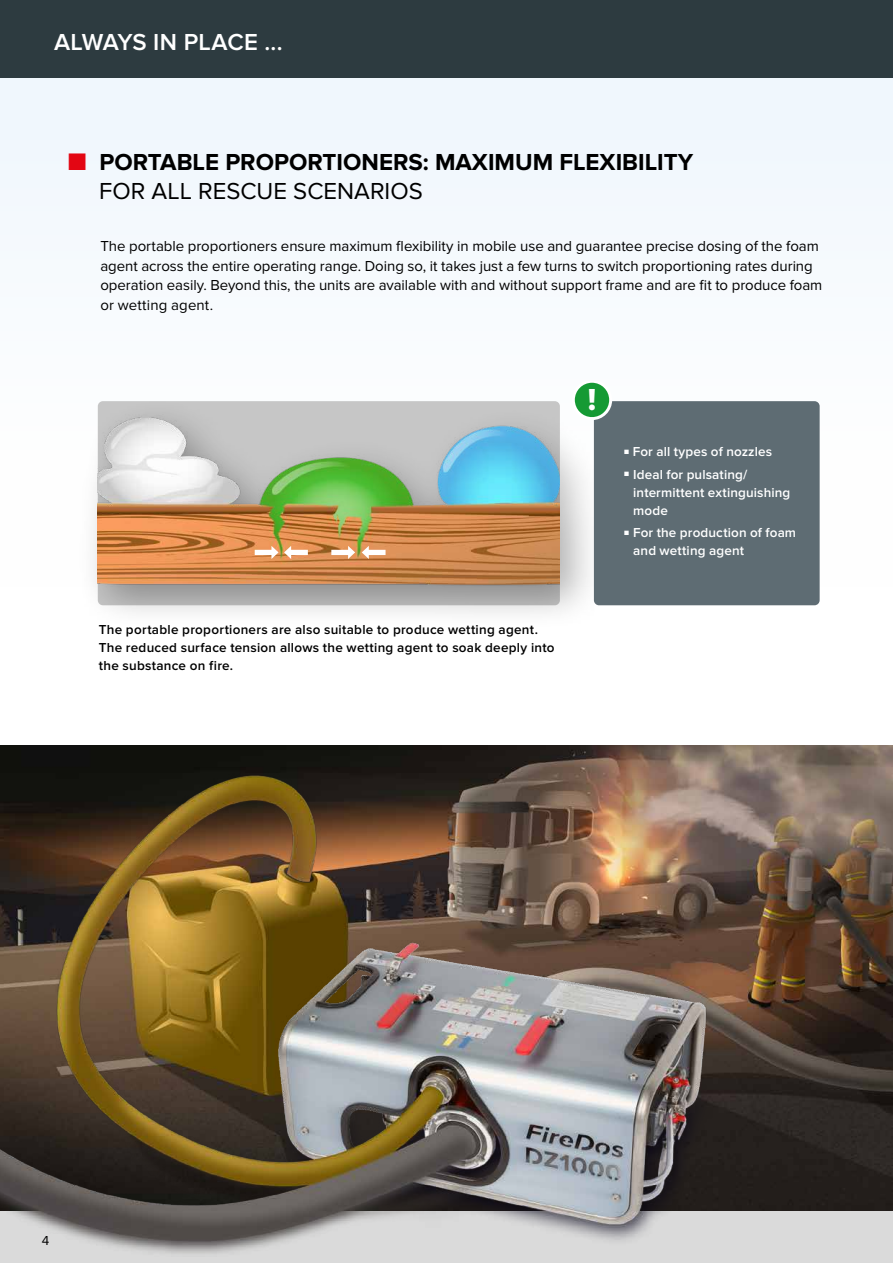
<style>
.page{position:relative;width:893px;height:1263px;background:#fff}
.page>*{position:absolute;margin:0;border:0;box-sizing:border-box;transform-origin:0 0}
.t1{font:31.5px "Proxima Nova Extrabld";color:#fff}
.t2{font:700 24px/28.8px "Proxima Nova";color:#000}
.t3{font:600 24px "Proxima Nova";letter-spacing:-.005em;color:#fff}
.t4{font:15px/19.5px "Proxima Nova";color:#000}
.t5{font:600 13.5px/18px "Proxima Nova";letter-spacing:.02em;color:#000}
.t6{font:600 13.5px/18px "Proxima Nova";letter-spacing:.01em;color:#fff}
.t7{font:13.5px "Proxima Nova";color:#000}
.s1{color:#e30613}
.s2{font-weight:400}
</style>
<div class="page">
<div style="left:0;top:77px;width:893px;height:510px;background:#f0f7fd"></div>
<div style="left:76px;top:398px;width:530px;height:232px;background:#000;opacity:.3"></div>
<img style="left:98px;top:379px;width:462px;height:207px">
<div style="left:594px;top:401px;width:226px;height:204px;background:#5e6c73;border-radius:5px"></div>
<svg style="left:572px;top:381px;width:40px;height:39px"></svg>
<div style="left:368px;top:550px;width:18px;height:5px;background:#fff"></div>
<svg style="left:362px;top:546px;width:7px;height:13px"></svg>
<div style="left:331px;top:550px;width:18px;height:5px;background:#fff"></div>
<svg style="left:348px;top:546px;width:7px;height:13px"></svg>
<div style="left:290px;top:550px;width:18px;height:5px;background:#fff"></div>
<div style="left:255px;top:550px;width:18px;height:5px;background:#fff"></div>
<svg style="left:271px;top:546px;width:20px;height:13px"></svg>
<div style="left:0;top:0;width:893px;height:78px;background:#2d3b40"></div>
<img style="left:0;top:746px;width:893px;height:517px">
<h2 class="t3" style="left:54px;top:28px;width:230px">ALWAYS IN PLACE ...</h2>
<h2 class="t2" style="left:99px;top:149px;width:595px;text-indent:-31px"><span class="s1">■</span> PORTABLE PROPORTIONERS: MAXIMUM FLEXIBILITY<br><span class="s2">FOR ALL RESCUE SCENARIOS</span></h2>
<p class="t4" style="left:100px;top:237px;width:723px">The portable proportioners ensure maximum flexibility in mobile use and guarantee precise dosing of the foam agent across the entire operating range. Doing so, it takes just a few turns to switch proportioning rates during operation easily. Beyond this, the units are available with and without support frame and are fit to produce foam or wetting agent.</p>
<p class="t5" style="left:99px;top:620px;width:457px">The portable proportioners are also suitable to produce wetting agent.<br>The reduced surface tension allows the wetting agent to soak deeply into the substance on fire.</p>
<h1 class="t1" style="left:588px;top:381px;width:10px">!</h1>
<p class="t6" style="left:624px;top:443px;width:149px"><sup>■</sup> For all types of nozzles</p>
<p class="t6" style="left:633px;top:465px;width:159px;text-indent:-9px"><sup>■</sup> Ideal for pulsating/ intermittent extinguishing mode</p>
<p class="t6" style="left:633px;top:524px;width:164px;text-indent:-9px"><sup>■</sup> For the production of foam and wetting agent</p>
<p class="t7" style="left:42px;top:1232px;width:9px">4</p>
</div>
